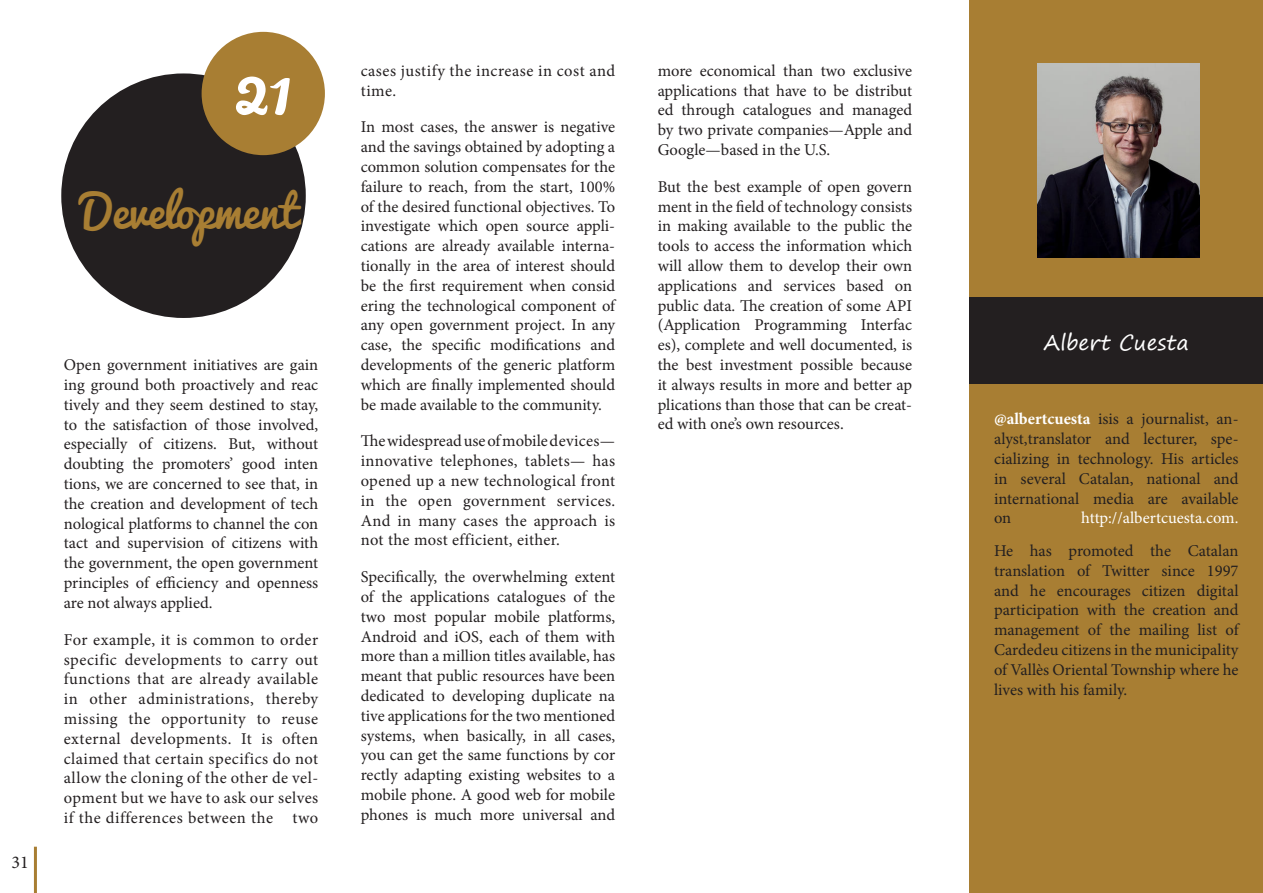
<style>
.page{position:relative;width:1263px;height:893px;background:#fff}
.page>*{position:absolute;margin:0;border:0;box-sizing:border-box;transform-origin:0 0}
.t1{font:72px "Pacifico";color:#fff}
.t2{font:45px "Pacifico";color:#a87e33}
.t3{font:21px "Segoe Print";color:#fff}
.t4{font:18px "Minion Pro";color:#231f20}
.t5{font:16.5px/19.8px "Minion Pro";color:#231f20;text-align:justify}
.t6{font:16.5px/19.8px "Minion Pro";letter-spacing:.03em;color:#231f20}
.t7{font:16.5px "Minion Pro";color:#fff}
.s1{font-weight:700;color:#fff}
</style>
<div class="page">
<hr style="left:34px;top:847px;width:3px;height:46px;background:#a87e33">
<div style="left:61px;top:73px;width:245px;height:245px;background:#231f20;border-radius:50%"></div>
<div style="left:202px;top:32px;width:123px;height:123px;background:#a87e33;border-radius:50%"></div>
<div style="left:969px;top:0;width:294px;height:893px;background:#a87e33"></div>
<div style="left:969px;top:298px;width:294px;height:86px;background:#231f20"></div>
<img style="left:1037px;top:64px;width:162px;height:193px">
<p class="t1" style="left:236px;top:24px;width:58px">21</p>
<p class="t2" style="left:81px;top:172px;width:217px">Development</p>
<p class="t4" style="left:12px;top:850px;width:19px">31</p>
<p class="t5" style="left:64px;top:355px;width:256px">Open government initiatives are gain ing ground both proactively and reac tively and they seem destined to stay, to the satisfaction of those involved, especially of citizens. But, without doubting the promoters’ good inten tions, we are concerned to see that, in the creation and development of tech nological platforms to channel the con tact and supervision of citizens with the government, the open government principles of efficiency and openness are not always applied.</p>
<p class="t5" style="left:64px;top:630px;width:256px">For example, it is common to order specific developments to carry out functions that are already available in other administrations, thereby missing the opportunity to reuse external developments. It is often claimed that certain specifics do not allow the cloning of the other de vel&shy;opment but we have to ask our selves if the differences between the two</p>
<p class="t6" style="left:361px;top:61px;width:256px">cases justify the increase in cost and time.</p>
<p class="t5" style="left:361px;top:117px;width:256px">In most cases, the answer is negative and the savings obtained by adopting a common solution compensates for the failure to reach, from the start, 100% of the desired functional objectives. To investigate which open source appli&shy;cations are already available interna&shy;tionally in the area of interest should be the first requirement when consid ering the technological component of any open government project. In any case, the specific modifications and developments of the generic platform which are finally implemented should be made available to the community.</p>
<p class="t5" style="left:361px;top:431px;width:256px">The widespread use of mobile devices— innovative telephones, tablets— has opened up a new technological front in the open government services.<br>And in many cases the approach is not the most efficient, either.</p>
<p class="t5" style="left:361px;top:567px;width:256px">Specifically, the overwhelming extent of the applications catalogues of the two most popular mobile platforms, Android and iOS, each of them with more than a million titles available, has meant that public resources have been dedicated to developing duplicate na tive applications for the two mentioned systems, when basically, in all cases, you can get the same functions by cor rectly adapting existing websites to a mobile phone. A good web for mobile phones is much more universal and</p>
<p class="t5" style="left:658px;top:61px;width:256px">more economical than two exclusive applications that have to be distribut ed through catalogues and managed by two private companies—Apple and Google—based in the U.S.</p>
<p class="t5" style="left:658px;top:177px;width:256px">But the best example of open govern ment in the field of technology consists in making available to the public the tools to access the information which will allow them to develop their own applications and services based on public data. The creation of some API (Application Programming Interfac es), complete and well documented, is the best investment possible because it always results in more and better ap plications than those that can be creat&shy;ed with one’s own resources.</p>
<p class="t3" style="left:1044px;top:323px;width:146px">Albert Cuesta</p>
<p class="t5" style="left:994px;top:409px;width:246px"><span class="s1">@albertcuesta</span> isis a journalist, an&shy;alyst,translator and lecturer, spe&shy;cializing in technology. His articles in several Catalan, national and international media are available on</p>
<p class="t7" style="left:1081px;top:507px;width:159px">http://albertcuesta.com.</p>
<p class="t5" style="left:994px;top:541px;width:246px">He has promoted the Catalan translation of Twitter since 1997 and he encourages citizen digital participation with the creation and management of the mailing list of Cardedeu citizens in the municipality of Vallès Oriental Township where he lives with his family.</p>
</div>
